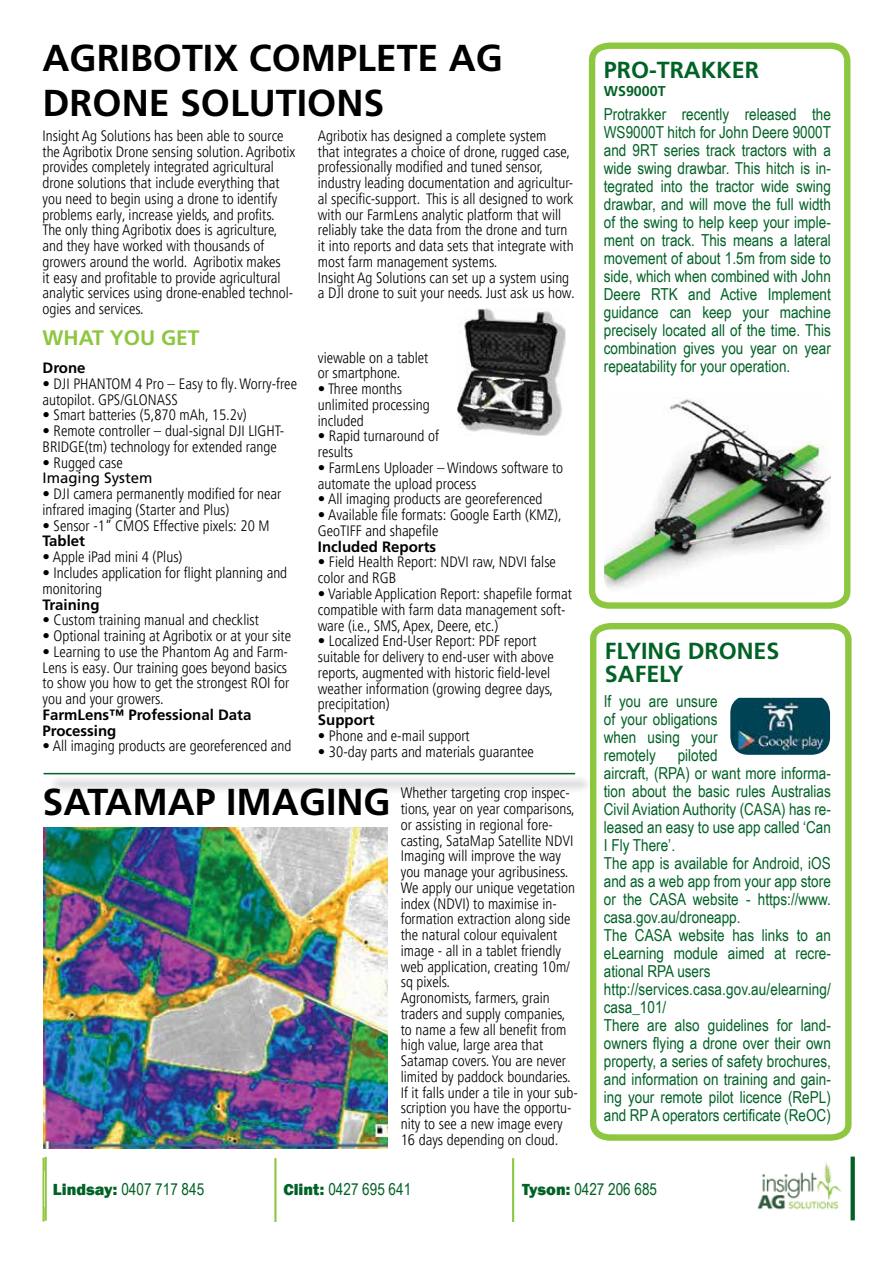
<style>
.page{position:relative;width:893px;height:1263px;background:#fff}
.page>*{position:absolute;margin:0;border:0;box-sizing:border-box;transform-origin:0 0}
.t1{font:700 37.5px/45px "Frutiger LT Pro";color:#000}
.t2{font:700 23.25px/23.2px "Frutiger LT Pro";color:#006225}
.t3{font:700 21px "Frutiger LT Pro";color:#8dc63f}
.t4{font:16.5px/18px "Arial Narrow";color:#006225;text-align:justify}
.t5{font:300 condensed 15px/15.8px "Frutiger LT Pro";color:#000}
.t6{font:700 15px/15.8px "Frutiger LT Pro";color:#000}
.t7{font:15px "Frutiger LT Pro";color:#000}
.t8{font:700 14.25px "Frutiger LT Pro";color:#006225}
.s1{font-family:"Franklin Gothic";font-weight:800}
</style>
<div class="page">
<svg style="left:588px;top:42px;width:263px;height:567px"></svg>
<img style="left:604px;top:391px;width:227px;height:205px">
<img style="left:457px;top:308px;width:108px;height:128px">
<hr style="left:43px;top:1158px;width:2px;height:63px;background:#8dc63f">
<img style="left:757px;top:1158px;width:94px;height:61px">
<svg style="left:851px;top:1156px;width:4px;height:64px"></svg>
<hr style="left:512px;top:1158px;width:2px;height:64px;background:#8dc63f">
<hr style="left:45px;top:1157px;width:2px;height:64px;background:#8dc63f">
<hr style="left:274px;top:1158px;width:2px;height:64px;background:#8dc63f">
<svg style="left:590px;top:623px;width:262px;height:518px"></svg>
<img style="left:730px;top:698px;width:100px;height:57px">
<img style="left:44px;top:827px;width:344px;height:322px">
<div style="left:47px;top:775px;width:546px;height:18px;background:#000;opacity:.75"></div>
<hr style="left:44px;top:773px;width:531px;height:1px;background:#006225">
<h1 class="t1" style="left:43px;top:35px;width:462px">AGRIBOTIX COMPLETE AG<br>DRONE SOLUTIONS</h1>
<p class="t5" style="left:43px;top:128px;width:254px">Insight Ag Solutions has been able to source the Agribotix Drone sensing solution. Agribotix provides completely integrated agricultural drone solutions that include everything that you need to begin using a drone to identify problems early, increase yields, and profits.<br>The only thing Agribotix does is agriculture, and they have worked with thousands of growers around the world. Agribotix makes<br>it easy and profitable to provide agricultural analytic services using drone-enabled technol&shy;ogies and services.</p>
<p class="t5" style="left:318px;top:128px;width:258px">Agribotix has designed a complete system<br>that integrates a choice of drone, rugged case, professionally modified and tuned sensor, industry leading documentation and agricultur&shy;al specific-support. This is all designed to work with our FarmLens analytic platform that will reliably take the data from the drone and turn it into reports and data sets that integrate with most farm management systems.<br>Insight Ag Solutions can set up a system using a DJI drone to suit your needs. Just ask us how.</p>
<h3 class="t3" style="left:43px;top:325px;width:159px">WHAT YOU GET</h3>
<p class="t6" style="left:43px;top:360px;width:45px">Drone</p>
<p class="t5" style="left:43px;top:376px;width:256px">• DJI PHANTOM 4 Pro – Easy to fly. Worry-free autopilot. GPS/GLONASS</p>
<p class="t5" style="left:43px;top:408px;width:206px">• Smart batteries (5,870 mAh, 15.2v)</p>
<p class="t5" style="left:43px;top:423px;width:243px">• Remote controller – dual-signal DJI LIGHT-<br>BRIDGE(tm) technology for extended range</p>
<p class="t5" style="left:43px;top:455px;width:82px">• Rugged case</p>
<p class="t7" style="left:43px;top:469px;width:112px">Imaging System</p>
<p class="t5" style="left:43px;top:486px;width:240px">• DJI camera permanently modified for near infrared imaging (Starter and Plus)</p>
<p class="t5" style="left:43px;top:518px;width:229px">• Sensor -1” CMOS Effective pixels: 20 M</p>
<p class="t6" style="left:43px;top:533px;width:44px">Tablet</p>
<p class="t5" style="left:43px;top:549px;width:141px">• Apple iPad mini 4 (Plus)</p>
<p class="t5" style="left:43px;top:565px;width:246px">• Includes application for flight planning and monitoring</p>
<p class="t6" style="left:43px;top:596px;width:58px">Training</p>
<p class="t5" style="left:43px;top:612px;width:218px">• Custom training manual and checklist</p>
<p class="t5" style="left:43px;top:628px;width:250px">• Optional training at Agribotix or at your site</p>
<p class="t5" style="left:43px;top:644px;width:248px">• Learning to use the Phantom Ag and Farm-Lens is easy. Our training goes beyond basics to show you how to get the strongest ROI for you and your growers.</p>
<p class="t6" style="left:43px;top:707px;width:210px">FarmLens™ Professional Data<br>Processing</p>
<p class="t5" style="left:43px;top:738px;width:250px">• All imaging products are georeferenced and</p>
<p class="t5" style="left:318px;top:350px;width:112px">viewable on a tablet or smartphone.</p>
<p class="t5" style="left:318px;top:381px;width:113px">• Three months unlimited processing included</p>
<p class="t5" style="left:318px;top:429px;width:123px">• Rapid turnaround of results</p>
<p class="t5" style="left:318px;top:460px;width:247px">• FarmLens Uploader – Windows software to automate the upload process</p>
<p class="t5" style="left:318px;top:492px;width:226px">• All imaging products are georeferenced</p>
<p class="t5" style="left:318px;top:507px;width:245px">• Available file formats: Google Earth (KMZ),<br>GeoTIFF and shapefile</p>
<p class="t6" style="left:318px;top:539px;width:120px">Included Reports</p>
<p class="t5" style="left:318px;top:555px;width:240px">• Field Health Report: NDVI raw, NDVI false color and RGB</p>
<p class="t5" style="left:318px;top:586px;width:256px">• Variable Application Report: shapefile format compatible with farm data management soft&shy;ware (i.e., SMS, Apex, Deere, etc.)</p>
<p class="t5" style="left:318px;top:633px;width:237px">• Localized End-User Report: PDF report suitable for delivery to end-user with above reports, augmented with historic field-level weather information (growing degree days, precipitation)</p>
<p class="t6" style="left:318px;top:712px;width:58px">Support</p>
<p class="t5" style="left:318px;top:728px;width:153px">• Phone and e-mail support</p>
<p class="t5" style="left:318px;top:744px;width:218px">• 30-day parts and materials guarantee</p>
<h1 class="t1" style="left:43px;top:780px;width:350px">SATAMAP IMAGING</h1>
<p class="t5" style="left:401px;top:785px;width:179px">Whether targeting crop inspec&shy;tions, year on year comparisons, or assisting in regional fore&shy;casting, SataMap Satellite NDVI<br>Imaging will improve the way you manage your agribusiness.<br>We apply our unique vegetation index (NDVI) to maximise in&shy;formation extraction along side the natural colour equivalent image - all in a tablet friendly web application, creating 10m/ sq pixels.<br>Agronomists, farmers, grain traders and supply companies, to name a few all benefit from high value, large area that<br>Satamap covers. You are never limited by paddock boundaries.<br>If it falls under a tile in your sub&shy;scription you have the opportu&shy;nity to see a new image every<br>16 days depending on cloud.</p>
<h2 class="t2" style="left:604px;top:59px;width:157px">PRO-TRAKKER</h2>
<p class="t8" style="left:604px;top:83px;width:63px">WS9000T</p>
<p class="t4" style="left:604px;top:104px;width:229px">Protrakker recently released the WS9000T hitch for John Deere 9000T and 9RT series track tractors with a wide swing drawbar. This hitch is in&shy;tegrated into the tractor wide swing drawbar, and will move the full width of the swing to help keep your imple&shy;ment on track. This means a lateral movement of about 1.5m from side to side, which when combined with John Deere RTK and Active Implement guidance can keep your machine precisely located all of the time. This combination gives you year on year repeatability for your operation.</p>
<h2 class="t2" style="left:605px;top:639px;width:176px">FLYING DRONES<br>SAFELY</h2>
<p class="t4" style="left:604px;top:692px;width:115px">If you are unsure of your obligations when using your remotely</p>
<p class="t4" style="left:604px;top:746px;width:229px;text-align:left;text-indent:74px">piloted<br>aircraft, (RPA) or want more informa&shy;tion about the basic rules Australias<br>Civil Aviation Authority (CASA) has re&shy;leased an easy to use app called ‘Can<br>I Fly There’.<br>The app is available for Android, iOS and as a web app from your app store or the CASA website - https://www. casa.gov.au/droneapp.<br>The CASA website has links to an eLearning module aimed at recre&shy;ational RPA users http://services.casa.gov.au/elearning/ casa_101/<br>There are also guidelines for land&shy;owners flying a drone over their own property, a series of safety brochures, and information on training and gain&shy;ing your remote pilot licence (RePL) and RP A operators certificate (ReOC)</p>
<p class="t4" style="left:53px;top:1179px;width:153px"><span class="s1">Lindsay:</span> 0407 717 845</p>
<p class="t4" style="left:283px;top:1179px;width:129px"><span class="s1">Clint:</span> 0427 695 641</p>
<p class="t4" style="left:522px;top:1179px;width:137px"><span class="s1">Tyson:</span> 0427 206 685</p>
</div>
